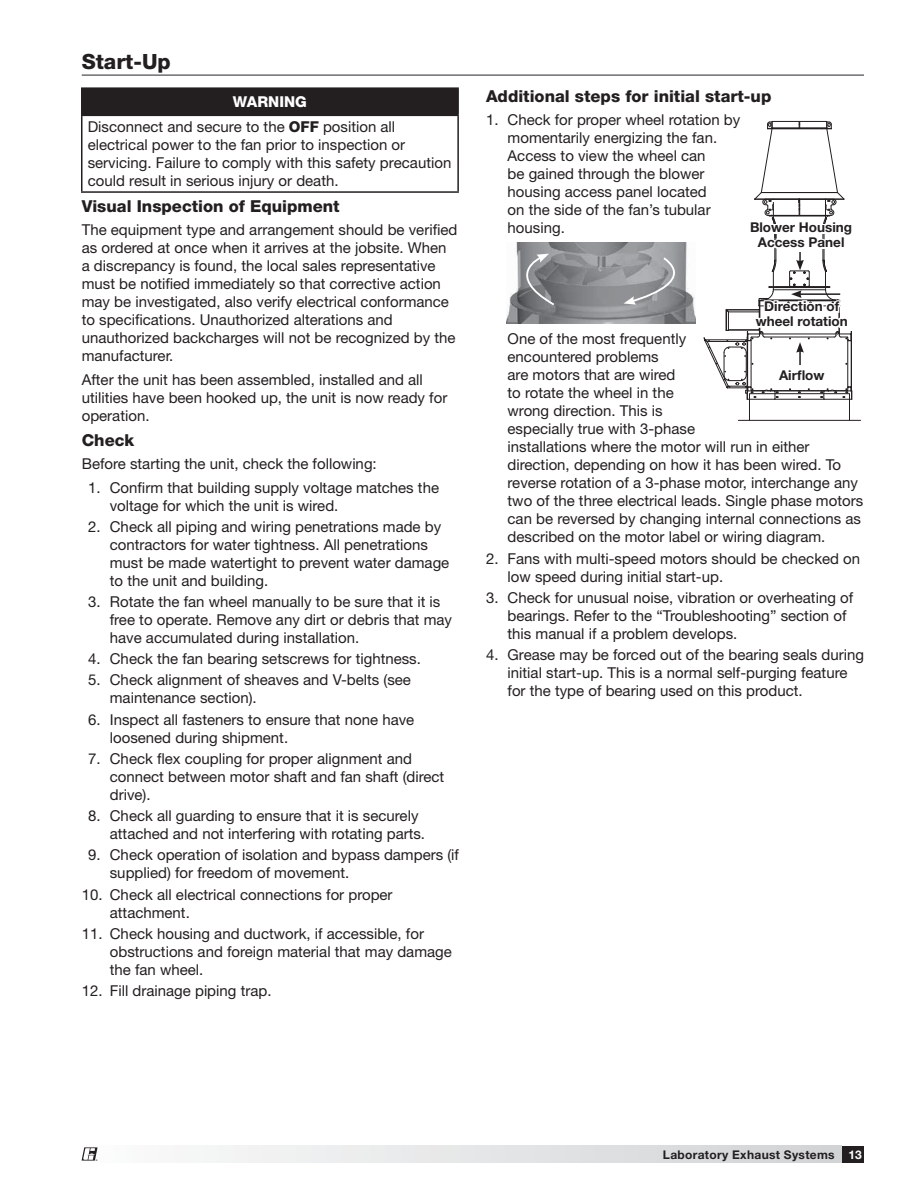
<style>
.page{position:relative;width:918px;height:1188px;background:#fff}
.page>*{position:absolute;margin:0;border:0;box-sizing:border-box;transform-origin:0 0}
.t1{font:800 21px "Helvetica Neue LT Std";color:#231f20}
.t2{font:800 16.5px "Helvetica Neue LT Std";color:#231f20}
.t3{font:15px/18px "Helvetica Neue LT Std";color:#231f20}
.t4{font:700 13.5px/15px "Helvetica Neue LT Std";color:#231f20;text-align:center}
.t5{font:700 12px "Helvetica Neue LT Std";letter-spacing:.025em;color:#231f20}
.t6{font:700 2.1px "Helvetica Neue LT Std";color:#231f20}
.s1{font-weight:800;color:#fff}
.s2{font-weight:800}
.s3{color:#fff}
</style>
<div class="page">
<div style="left:832px;top:1146px;width:32px;height:17px;background:#231f20"></div>
<div style="left:81px;top:1146px;width:760px;height:17px;background:linear-gradient(to right,#fcfcfc,#d1d3d4)"></div>
<svg style="left:82px;top:1147px;width:16px;height:14px"></svg>
<hr style="left:82px;top:74px;width:782px;height:2px;background:#6d6e70">
<div style="left:82px;top:88px;width:376px;height:27px;background:#231f20"></div>
<hr style="left:81px;top:87px;width:378px;height:2px;background:#231f20">
<svg style="left:81px;top:89px;width:1px;height:26px"></svg>
<hr style="left:457px;top:89px;width:2px;height:26px;background:#231f20">
<hr style="left:81px;top:115px;width:378px;height:1px;background:#231f20">
<hr style="left:81px;top:116px;width:2px;height:75px;background:#231f20">
<hr style="left:457px;top:116px;width:2px;height:75px;background:#231f20">
<hr style="left:81px;top:191px;width:378px;height:2px;background:#231f20">
<img style="left:507px;top:243px;width:117px;height:80px">
<svg style="left:507px;top:254px;width:49px;height:53px"></svg>
<svg style="left:624px;top:121px;width:237px;height:300px"></svg>
<h1 class="t1" style="left:82px;top:54px;width:91px">Start-Up</h1>
<p class="t3" style="left:88px;top:91px;width:309px;line-height:24.9px;text-indent:145px"><span class="s1">WARNING<br></span>Disconnect and secure to the <span class="s2">OFF</span> position all</p>
<p class="t3" style="left:88px;top:137px;width:365px">electrical power to the fan prior to inspection or servicing. Failure to comply with this safety precaution could result in serious injury or death.</p>
<p class="t2" style="left:82px;top:200px;width:259px">Visual Inspection of Equipment</p>
<p class="t3" style="left:82px;top:222px;width:377px">The equipment type and arrangement should be verified as ordered at once when it arrives at the jobsite. When a discrepancy is found, the local sales representative must be notified immediately so that corrective action may be investigated, also verify electrical conformance to specifications. Unauthorized alterations and unauthorized backcharges will not be recognized by the manufacturer.</p>
<p class="t3" style="left:82px;top:371px;width:367px">After the unit has been assembled, installed and all utilities have been hooked up, the unit is now ready for operation.</p>
<p class="t2" style="left:82px;top:434px;width:54px">Check</p>
<p class="t3" style="left:82px;top:456px;width:297px">Before starting the unit, check the following:</p>
<p class="t3" style="left:110px;top:479px;width:331px;text-indent:-22px">1. Confirm that building supply voltage matches the voltage for which the unit is wired.</p>
<p class="t3" style="left:110px;top:519px;width:341px;text-indent:-22px">2. Check all piping and wiring penetrations made by contractors for water tightness. All penetrations must be made watertight to prevent water damage to the unit and building.</p>
<p class="t3" style="left:110px;top:594px;width:344px;text-indent:-22px">3. Rotate the fan wheel manually to be sure that it is free to operate. Remove any dirt or debris that may have accumulated during installation.</p>
<p class="t3" style="left:88px;top:651px;width:334px">4. Check the fan bearing setscrews for tightness.</p>
<p class="t3" style="left:110px;top:672px;width:303px;text-indent:-22px">5. Check alignment of sheaves and V-belts (see maintenance section).</p>
<p class="t3" style="left:110px;top:712px;width:306px;text-indent:-22px">6. Inspect all fasteners to ensure that none have loosened during shipment.</p>
<p class="t3" style="left:110px;top:751px;width:336px;text-indent:-22px">7. Check flex coupling for proper alignment and connect between motor shaft and fan shaft (direct drive).</p>
<p class="t3" style="left:110px;top:808px;width:317px;text-indent:-22px">8. Check all guarding to ensure that it is securely attached and not interfering with rotating parts.</p>
<p class="t3" style="left:110px;top:847px;width:351px;text-indent:-22px">9. Check operation of isolation and bypass dampers (if supplied) for freedom of movement.</p>
<p class="t3" style="left:110px;top:887px;width:284px;text-indent:-28px">10. Check all electrical connections for proper attachment.</p>
<p class="t3" style="left:110px;top:926px;width:344px;text-indent:-28px">11. Check housing and ductwork, if accessible, for obstructions and foreign material that may damage the fan wheel.</p>
<p class="t3" style="left:82px;top:983px;width:191px">12. Fill drainage piping trap.</p>
<p class="t2" style="left:486px;top:90px;width:287px">Additional steps for initial start-up</p>
<p class="t3" style="left:508px;top:112px;width:234px;text-indent:-22px">1. Check for proper wheel rotation by momentarily energizing the fan.<br>Access to view the wheel can<br>be gained through the blower housing access panel located<br>on the side of the fan’s tubular housing.</p>
<p class="t4" style="left:750px;top:221px;width:104px">Blower Housing<br>Access Panel</p>
<p class="t4" style="left:756px;top:300px;width:93px">Direction of wheel rotation</p>
<p class="t3" style="left:508px;top:331px;width:357px">One of the most frequently<br>encountered problems<br>are motors that are wired<br>to rotate the wheel in the<br>wrong direction. This is<br>especially true with 3-phase<br>installations where the motor will run in either direction, depending on how it has been wired. To reverse rotation of a 3-phase motor, interchange any two of the three electrical leads. Single phase motors can be reversed by changing internal connections as described on the motor label or wiring diagram.</p>
<p class="t3" style="left:508px;top:551px;width:354px;text-indent:-22px">2. Fans with multi-speed motors should be checked on low speed during initial start-up.</p>
<p class="t3" style="left:508px;top:590px;width:347px;text-indent:-22px">3. Check for unusual noise, vibration or overheating of bearings. Refer to the “Troubleshooting” section of this manual if a problem develops.</p>
<p class="t3" style="left:508px;top:647px;width:358px;text-indent:-22px">4. Grease may be forced out of the bearing seals during initial start-up. This is a normal self-purging feature for the type of bearing used on this product.</p>
<p class="t4" style="left:779px;top:369px;width:47px">Airflow</p>
<p class="t6" style="left:96px;top:1159px;width:3px">®</p>
<p class="t5" style="left:663px;top:1150px;width:200px">Laboratory Exhaust Systems <span class="s3">13</span></p>
</div>
